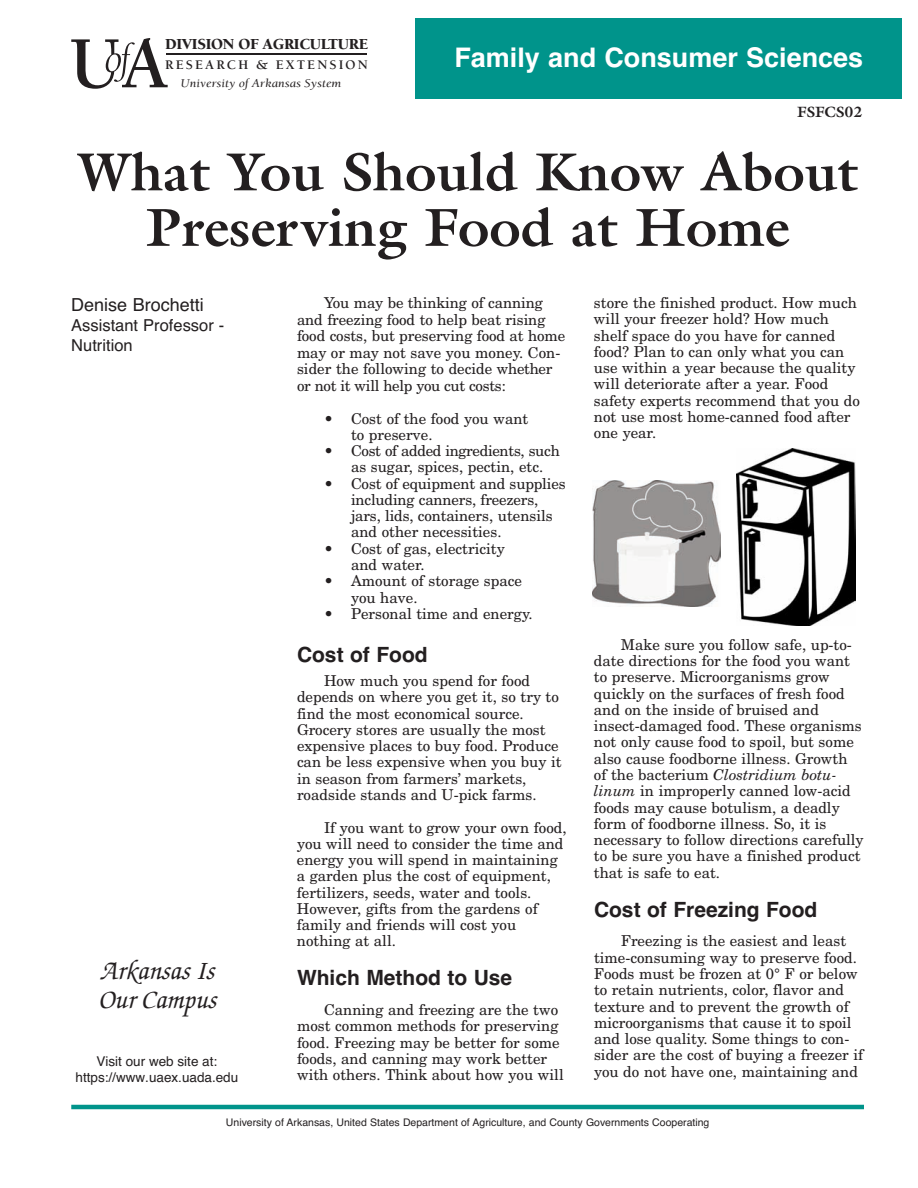
<style>
.page{position:relative;width:918px;height:1188px;background:#fff}
.page>*{position:absolute;margin:0;border:0;box-sizing:border-box;transform-origin:0 0}
.t1{font:700 54px "Galliard";color:#231f20}
.t2{font:700 27px "Helvetica";color:#fff}
.t3{font:italic 500 27px/28.5px "Zapf Chancery";color:#231f20}
.t4{font:700 21px "Helvetica";color:#231f20}
.t5{font:18px "Helvetica";color:#231f20}
.t6{font:16.5px/19.8px "Helvetica";color:#231f20}
.t7{font:900 15.75px "Berkeley";letter-spacing:-.02em;color:#231f20}
.t8{font:15px/16.4px "New Century Schlbk";color:#231f20}
.t9{font:15px/16.2px "New Century Schlbk";letter-spacing:-.02em;color:#231f20}
.t10{font:700 15px "Galliard";color:#231f20}
.t11{font:13.5px/16.2px "Helvetica";color:#231f20;text-align:center}
.t12{font:700 13.5px "Berkeley";color:#231f20}
.t13{font:italic 12.15px "Berkeley";color:#231f20;scale:1.09 1}
.t14{font:10.5px "Helvetica";color:#231f20}
.s1{font-style:italic}
</style>
<div class="page">
<hr style="left:71px;top:1105px;width:793px;height:4px;background:#00948b">
<hr style="left:166px;top:54px;width:201px;height:1px;background:#231f20">
<svg style="left:71px;top:38px;width:97px;height:51px"></svg>
<div style="left:416px;top:18px;width:486px;height:81px;background:#00948b"></div>
<img style="left:592px;top:481px;width:129px;height:126px">
<img style="left:736px;top:448px;width:120px;height:178px">
<h5 class="t7" style="left:165px;top:37px;width:205px">DIVISION OF AGRICULTURE</h5>
<h6 class="t12" style="left:165px;top:60px;width:204px">R E S E A R C H &amp; E X T E N S I O N</h6>
<p class="t13" style="left:181px;top:78px;width:149px">University of Arkansas System</p>
<p class="t2" style="left:454px;top:42px;width:410px">Family and Consumer Sciences</p>
<p class="t10" style="left:797px;top:103px;width:67px">FSFCS02</p>
<p class="t1" style="left:78px;top:140px;width:781px">What You Should Know About</p>
<h1 class="t1" style="left:146px;top:196px;width:645px">Preserving Food at Home</h1>
<p class="t5" style="left:71px;top:294px;width:134px">Denise Brochetti</p>
<p class="t6" style="left:71px;top:315px;width:155px">Assistant Professor -<br>Nutrition</p>
<p class="t8" style="left:297px;top:296px;width:270px;text-indent:27px">You may be thinking of canning and freezing food to help beat rising food costs, but preserving food at home may or may not save you money. Con&shy;sider the following to decide whether or not it will help you cut costs:</p>
<p class="t8" style="left:351px;top:411px;width:179px;text-indent:-27px">• Cost of the food you want to preserve.</p>
<p class="t9" style="left:351px;top:444px;width:210px;text-indent:-27px">• Cost of added ingredients, such as sugar, spices, pectin, etc.</p>
<p class="t8" style="left:351px;top:477px;width:216px;text-indent:-27px">• Cost of equipment and supplies including canners, freezers, jars, lids, containers, utensils and other necessities.</p>
<p class="t8" style="left:351px;top:542px;width:155px;text-indent:-27px">• Cost of gas, electricity and water.</p>
<p class="t8" style="left:351px;top:574px;width:172px;text-indent:-27px">• Amount of storage space you have.</p>
<p class="t8" style="left:324px;top:607px;width:210px">• Personal time and energy.</p>
<h3 class="t4" style="left:297px;top:643px;width:132px">Cost of Food</h3>
<p class="t8" style="left:297px;top:674px;width:266px;text-indent:27px">How much you spend for food depends on where you get it, so try to find the most economical source.<br>Grocery stores are usually the most expensive places to buy food. Produce can be less expensive when you buy it in season from farmers’ markets, roadside stands and U-pick farms.</p>
<p class="t8" style="left:297px;top:820px;width:271px;text-indent:27px">If you want to grow your own food, you will need to consider the time and energy you will spend in maintaining a garden plus the cost of equipment, fertilizers, seeds, water and tools.<br>However, gifts from the gardens of family and friends will cost you nothing at all.</p>
<h3 class="t4" style="left:297px;top:966px;width:217px">Which Method to Use</h3>
<p class="t8" style="left:297px;top:1003px;width:268px;text-indent:27px">Canning and freezing are the two most common methods for preserving food. Freezing may be better for some foods, and canning may work better with others. Think about how you will</p>
<p class="t8" style="left:594px;top:296px;width:267px">store the finished product. How much will your freezer hold? How much shelf space do you have for canned food? Plan to can only what you can use within a year because the quality will deteriorate after a year. Food safety experts recommend that you do not use most home-canned food after one year.</p>
<p class="t8" style="left:594px;top:638px;width:271px;text-indent:27px">Make sure you follow safe, up-to&shy;date directions for the food you want to preserve. Microorganisms grow quickly on the surfaces of fresh food and on the inside of bruised and insect-damaged food. These organisms not only cause food to spoil, but some also cause foodborne illness. Growth of the bacterium <span class="s1">Clostridium botu&shy;linum</span> in improperly canned low-acid foods may cause botulism, a deadly form of foodborne illness. So, it is necessary to follow directions carefully to be sure you have a finished product that is safe to eat.</p>
<h3 class="t4" style="left:594px;top:897px;width:225px">Cost of Freezing Food</h3>
<p class="t8" style="left:594px;top:934px;width:271px;text-indent:27px">Freezing is the easiest and least time-consuming way to preserve food.<br>Foods must be frozen at 0° F or below to retain nutrients, color, flavor and texture and to prevent the growth of microorganisms that cause it to spoil and lose quality. Some things to con&shy;sider are the cost of buying a freezer if you do not have one, maintaining and</p>
<p class="t14" style="left:226px;top:1116px;width:485px">University of Arkansas, United States Department of Agriculture, and County Governments Cooperating</p>
<p class="t3" style="left:98px;top:959px;width:119px">Arkansas Is<br>Our Campus</p>
<p class="t11" style="left:75px;top:1053px;width:164px">Visit our web site at: https://www.uaex.uada.edu</p>
</div>
